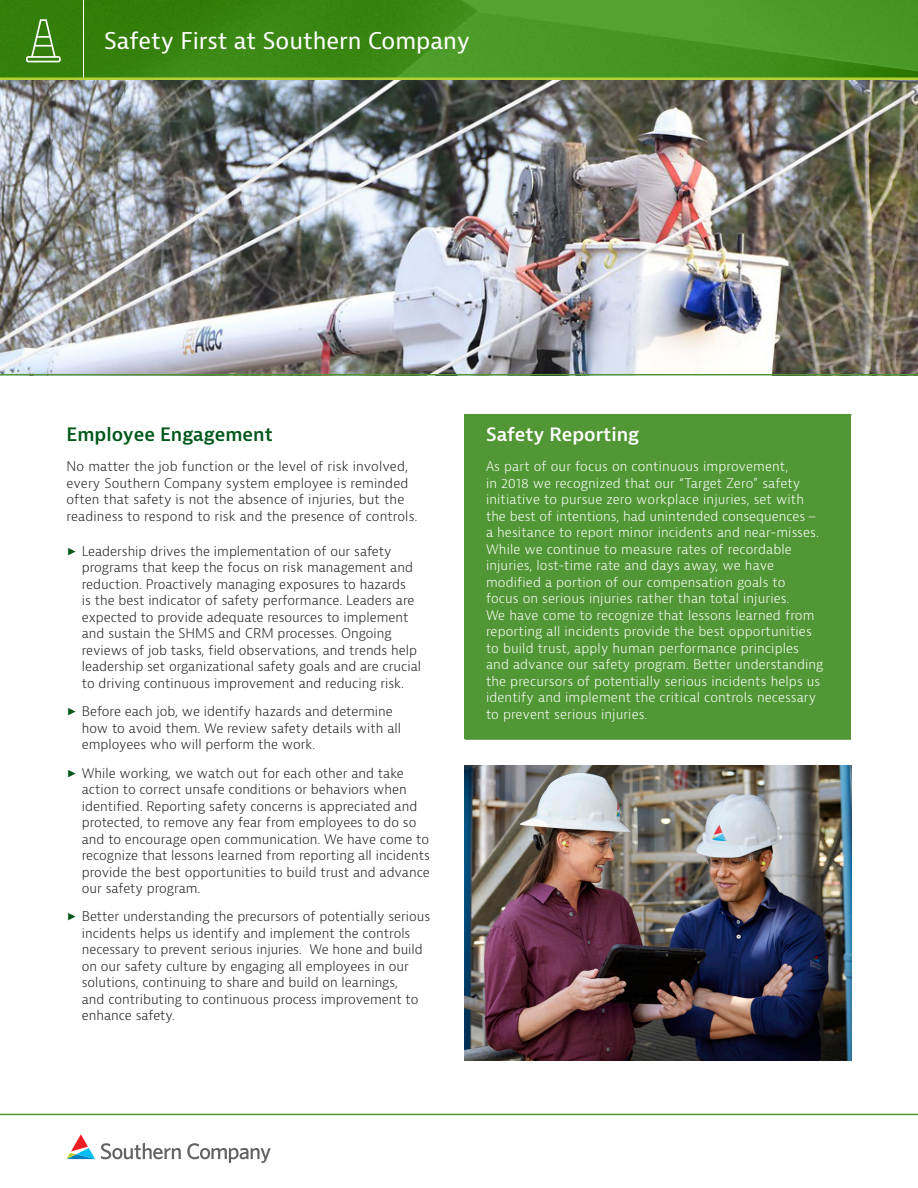
<style>
.page{position:relative;width:918px;height:1188px;background:#fff}
.page>*{position:absolute;margin:0;border:0;box-sizing:border-box;transform-origin:0 0}
.t1{font:22.5px "Bernina Sans";color:#fff}
.t2{font:600 18px "Bernina Sans";color:#01581b}
.t3{font:600 18px "Bernina Sans";color:#fff}
.t4{font:300 13.05px/16.5px "Bernina Sans";color:#231f20}
.t5{font:300 13.05px/16.5px "Bernina Sans";letter-spacing:.01em;color:#fff}
.s1{font-family:"Modern Pictograms";font-weight:400;font-size:18px;color:#01581b}
</style>
<div class="page">
<div style="left:465px;top:414px;width:386px;height:324px;background:#519735"></div>
<img style="left:0;top:0;width:918px;height:77px">
<hr style="left:0;top:77px;width:918px;height:3px;background:#b3d234">
<hr style="left:83px;top:0;width:1px;height:77px;background:#fff">
<svg style="left:67px;top:1134px;width:28px;height:25px"></svg>
<svg style="left:101px;top:1143px;width:170px;height:20px"></svg>
<hr style="left:0;top:1114px;width:918px;height:1px;background:#519735">
<svg style="left:26px;top:19px;width:35px;height:43px;background:#5b9739"></svg>
<img style="left:0;top:80px;width:918px;height:294px">
<hr style="left:0;top:374px;width:918px;height:1px;background:#519735">
<img style="left:465px;top:766px;width:386px;height:295px">
<hr style="left:465px;top:738px;width:386px;height:2px;background:#519735">
<p class="t1" style="left:104px;top:26px;width:367px">Safety First at Southern Company</p>
<p class="t2" style="left:67px;top:423px;width:208px">Employee Engagement</p>
<p class="t4" style="left:67px;top:459px;width:352px">No matter the job function or the level of risk involved, every Southern Company system employee is reminded often that safety is not the absence of injuries, but the readiness to respond to risk and the presence of controls.</p>
<p class="t4" style="left:82px;top:543px;width:341px;text-indent:-15px"><span class="s1">&gt;</span> Leadership drives the implementation of our safety programs that keep the focus on risk management and reduction. Proactively managing exposures to hazards<br>is the best indicator of safety performance. Leaders are expected to provide adequate resources to implement and sustain the SHMS and CRM processes. Ongoing reviews of job tasks, field observations, and trends help leadership set organizational safety goals and are crucial to driving continuous improvement and reducing risk.</p>
<p class="t4" style="left:82px;top:703px;width:321px;text-indent:-15px"><span class="s1">&gt;</span> Before each job, we identify hazards and determine how to avoid them. We review safety details with all employees who will perform the work.</p>
<p class="t4" style="left:82px;top:765px;width:350px;text-indent:-15px"><span class="s1">&gt;</span> While working, we watch out for each other and take action to correct unsafe conditions or behaviors when identified. Reporting safety concerns is appreciated and protected, to remove any fear from employees to do so and to encourage open communication. We have come to recognize that lessons learned from reporting all incidents provide the best opportunities to build trust and advance our safety program.</p>
<p class="t4" style="left:82px;top:909px;width:350px;text-indent:-15px"><span class="s1">&gt;</span> Better understanding the precursors of potentially serious incidents helps us identify and implement the controls necessary to prevent serious injuries. We hone and build on our safety culture by engaging all employees in our solutions, continuing to share and build on learnings,<br>and contributing to continuous process improvement to enhance safety.</p>
<p class="t3" style="left:486px;top:423px;width:155px">Safety Reporting</p>
<p class="t5" style="left:486px;top:459px;width:339px">As part of our focus on continuous improvement,<br>in 2018 we recognized that our “Target Zero” safety initiative to pursue zero workplace injuries, set with the best of intentions, had unintended consequences – a hesitance to report minor incidents and near-misses.<br>While we continue to measure rates of recordable injuries, lost-time rate and days away, we have modified a portion of our compensation goals to<br>focus on serious injuries rather than total injuries.<br>We have come to recognize that lessons learned from reporting all incidents provide the best opportunities to build trust, apply human performance principles and advance our safety program. Better understanding the precursors of potentially serious incidents helps us identify and implement the critical controls necessary to prevent serious injuries.</p>
</div>
